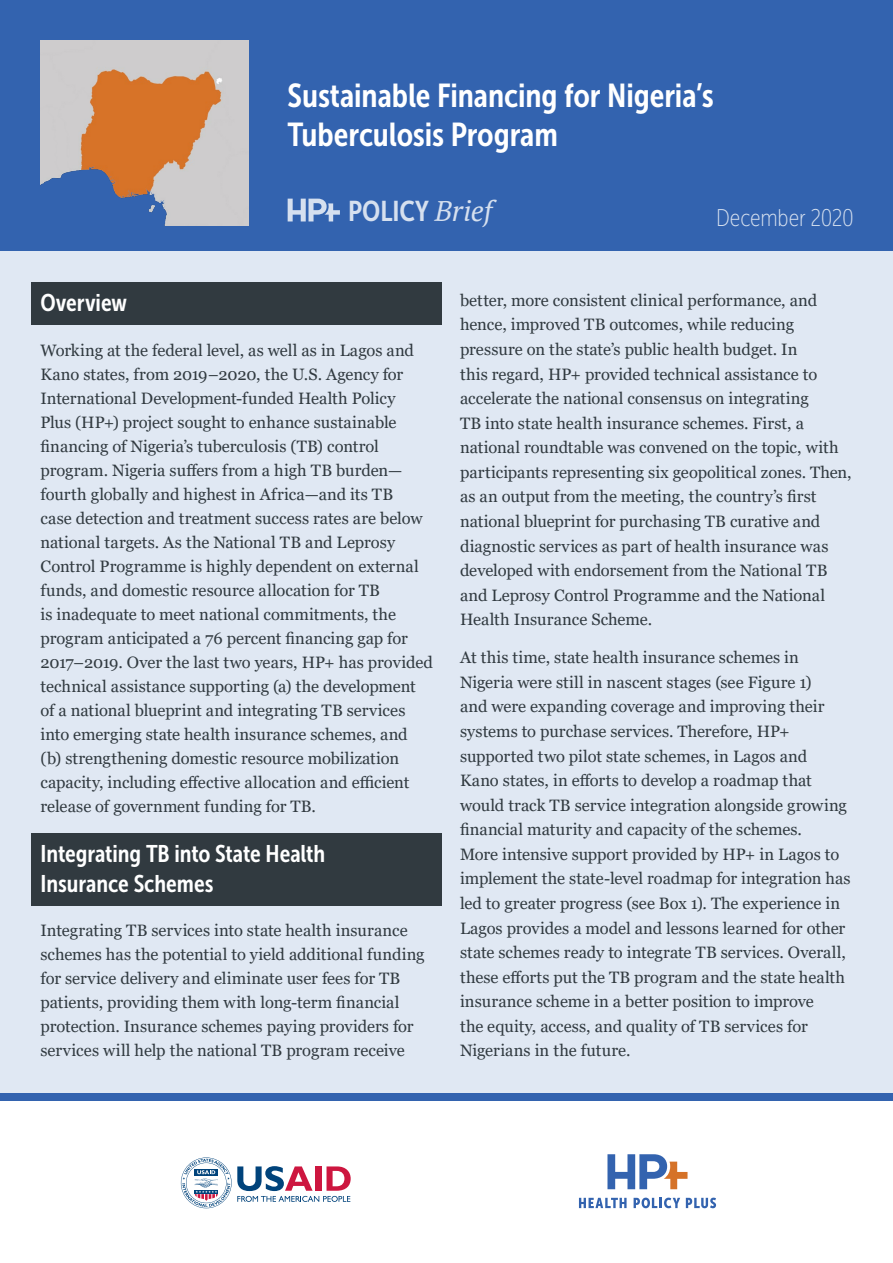
<style>
.page{position:relative;width:893px;height:1263px;background:#fff}
.page>*{position:absolute;margin:0;border:0;box-sizing:border-box;transform-origin:0 0}
.t1{font:33px/39.6px "Museo Sans Cond 700";letter-spacing:-.005em;color:#fff}
.t2{font:28.5px "Museo Sans Cond 700";color:#d6e0ef}
.Date{font:24.15px "Museo Sans Cond 100";letter-spacing:-.005em;color:#d6e0ef}
.t3{font:24px/30px "Museo Sans Cond 700";letter-spacing:-.005em;color:#fff}
.Body{font:16.5px/24.6px "Georgia";color:#313a40}
.s1{font-family:"PT Serif";font-style:italic}
</style>
<div class="page">
<div style="left:0;top:24px;width:893px;height:1077px;background:#e0e8f3"></div>
<div style="left:0;top:0;width:893px;height:251px;background:#3363af"></div>
<img style="left:40px;top:40px;width:208px;height:186px">
<div style="left:0;top:1093px;width:893px;height:8px;background:#3363af"></div>
<svg style="left:607px;top:1154px;width:80px;height:35px"></svg>
<svg style="left:579px;top:1198px;width:48px;height:10px"></svg>
<svg style="left:634px;top:1197px;width:46px;height:11px"></svg>
<svg style="left:686px;top:1197px;width:30px;height:11px"></svg>
<svg style="left:181px;top:1157px;width:170px;height:51px"></svg>
<div style="left:32px;top:283px;width:410px;height:42px;background:#313a40"></div>
<div style="left:32px;top:833px;width:410px;height:72px;background:#313a40"></div>
<svg style="left:288px;top:199px;width:52px;height:22px"></svg>
<p class="t1" style="left:288px;top:76px;width:428px">Sustainable Financing for Nigeria’s<br>Tuberculosis Program</p>
<p class="t2" style="left:348px;top:195px;width:146px">POLICY <span class="s1">Brief</span></p>
<p class="Date" style="left:716px;top:205px;width:139px">December 2020</p>
<h1 class="t3" style="left:40px;top:288px;width:88px">Overview</h1>
<p class="Body" style="left:40px;top:338px;width:394px;line-height:24px">Working at the federal level, as well as in Lagos and Kano states, from 2019–2020, the U.S. Agency for International Development-funded Health Policy<br>Plus (HP+) project sought to enhance sustainable financing of Nigeria’s tuberculosis (TB) control program. Nigeria suffers from a high TB burden— fourth globally and highest in Africa—and its TB<br>case detection and treatment success rates are below national targets. As the National TB and Leprosy Control Programme is highly dependent on external funds, and domestic resource allocation for TB<br>is inadequate to meet national commitments, the program anticipated a 76 percent financing gap for 2017–2019. Over the last two years, HP+ has provided technical assistance supporting (a) the development of a national blueprint and integrating TB services into emerging state health insurance schemes, and<br>(b) strengthening domestic resource mobilization capacity, including effective allocation and efficient release of government funding for TB.</p>
<h1 class="t3" style="left:40px;top:839px;width:286px">Integrating TB into State Health<br>Insurance Schemes</h1>
<p class="Body" style="left:40px;top:919px;width:386px;line-height:24px">Integrating TB services into state health insurance schemes has the potential to yield additional funding for service delivery and eliminate user fees for TB patients, providing them with long-term financial protection. Insurance schemes paying providers for services will help the national TB program receive</p>
<p class="Body" style="left:460px;top:288px;width:393px">better, more consistent clinical performance, and hence, improved TB outcomes, while reducing pressure on the state’s public health budget. In<br>this regard, HP+ provided technical assistance to accelerate the national consensus on integrating<br>TB into state health insurance schemes. First, a national roundtable was convened on the topic, with participants representing six geopolitical zones. Then, as an output from the meeting, the country’s first national blueprint for purchasing TB curative and diagnostic services as part of health insurance was developed with endorsement from the National TB and Leprosy Control Programme and the National Health Insurance Scheme.</p>
<p class="Body" style="left:460px;top:646px;width:392px">At this time, state health insurance schemes in Nigeria were still in nascent stages (see Figure 1)<br>and were expanding coverage and improving their systems to purchase services. Therefore, HP+ supported two pilot state schemes, in Lagos and<br>Kano states, in efforts to develop a roadmap that would track TB service integration alongside growing financial maturity and capacity of the schemes.<br>More intensive support provided by HP+ in Lagos to implement the state-level roadmap for integration has led to greater progress (see Box 1). The experience in Lagos provides a model and lessons learned for other state schemes ready to integrate TB services. Overall, these efforts put the TB program and the state health insurance scheme in a better position to improve<br>the equity, access, and quality of TB services for Nigerians in the future.</p>
</div>
